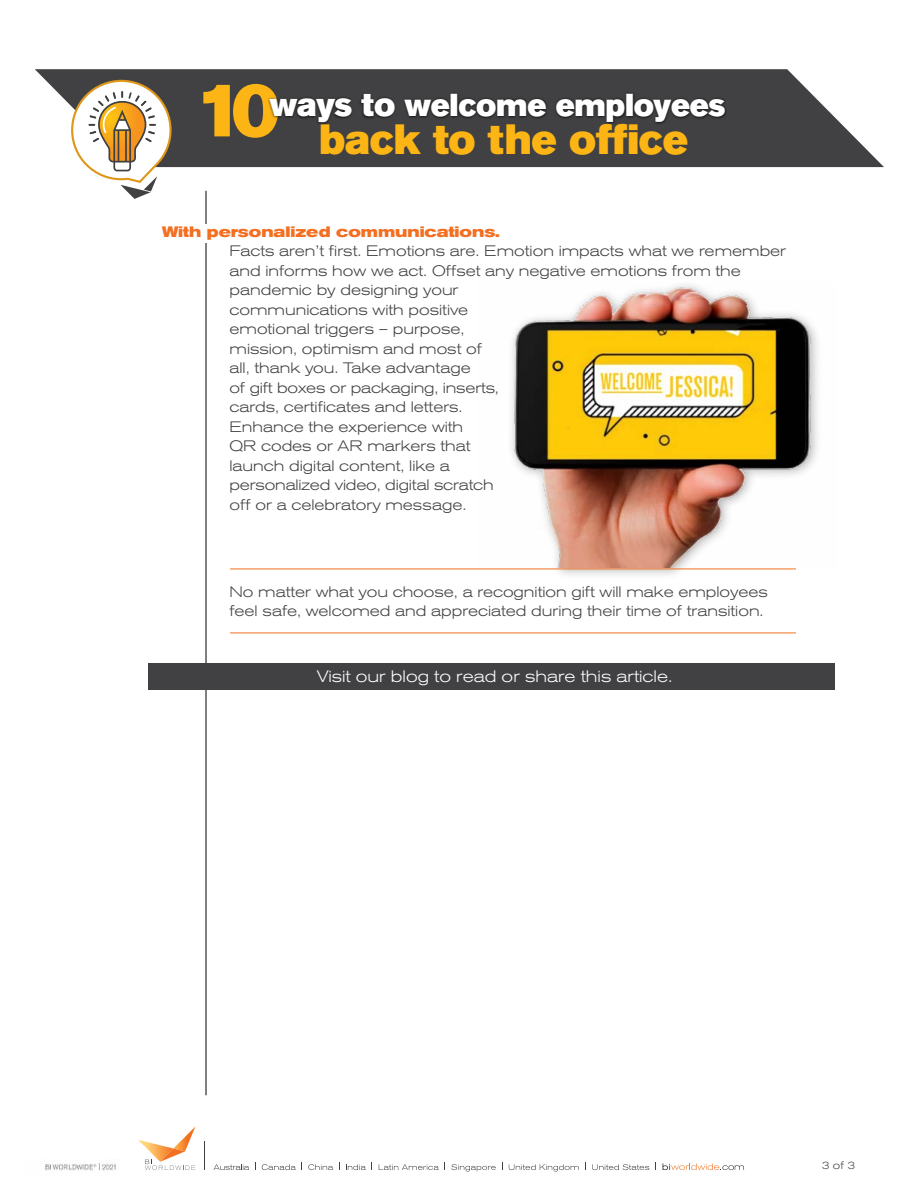
<style>
.page{position:relative;width:918px;height:1188px;background:#fff}
.page>*{position:absolute;margin:0;border:0;box-sizing:border-box;transform-origin:0 0}
.t1{font:42px "Akzidenz Grotesk BE Super";letter-spacing:-.01em;color:#fcb515}
.t2{font:31.5px "Akzidenz Grotesk BE Super";letter-spacing:-.01em;color:#fff}
.t3{font:300 expanded 16.5px "Akzidenz Grotesk BE";color:#fff}
.t4{font:300 expanded 15px/19.5px "Akzidenz Grotesk BE";color:#414042}
.t5{font:700 expanded 15px "Akzidenz Grotesk BE";color:#f36f21}
.t6{font:300 expanded 10.5px "Akzidenz Grotesk BE";color:#414042}
.s1{font-size:33px}
</style>
<div class="page">
<hr style="left:206px;top:191px;width:1px;height:904px;background:#000">
<svg style="left:205px;top:224px;width:586px;height:491px"></svg>
<img style="left:45px;top:1162px;width:71px;height:9px">
<svg style="left:138px;top:1127px;width:57px;height:43px"></svg>
<svg style="left:204px;top:1142px;width:1px;height:28px"></svg>
<svg style="left:214px;top:1164px;width:35px;height:6px"></svg>
<svg style="left:262px;top:1164px;width:34px;height:6px"></svg>
<svg style="left:346px;top:1164px;width:20px;height:6px"></svg>
<svg style="left:379px;top:1164px;width:60px;height:6px"></svg>
<svg style="left:509px;top:1164px;width:70px;height:8px"></svg>
<svg style="left:592px;top:1164px;width:57px;height:6px"></svg>
<svg style="left:662px;top:1163px;width:82px;height:7px"></svg>
<svg style="left:308px;top:1164px;width:25px;height:6px"></svg>
<svg style="left:451px;top:1164px;width:45px;height:8px"></svg>
<div style="left:148px;top:663px;width:687px;height:27px;background:#414042"></div>
<div style="left:507px;top:280px;width:315px;height:300px;background:#000;opacity:.3"></div>
<img style="left:476px;top:282px;width:346px;height:285px">
<hr style="left:230px;top:569px;width:566px;height:1px;background:#f36f21">
<hr style="left:230px;top:633px;width:566px;height:1px;background:#f36f21">
<svg style="left:35px;top:69px;width:849px;height:98px;background:#59585a"></svg>
<div style="left:268px;top:92px;width:459px;height:33px;background:#000;opacity:.75"></div>
<svg style="left:70px;top:79px;width:103px;height:120px"></svg>
<h1 class="t1" style="left:195px;top:114px;width:495px"><sup>10</sup> back to the office</h1>
<h2 class="t2" style="left:270px;top:87px;width:458px"><span class="s1">ways to</span> welcome employees</h2>
<p class="t5" style="left:162px;top:223px;width:339px">With personalized communications.</p>
<p class="t4" style="left:230px;top:241px;width:558px">Facts aren’t first. Emotions are. Emotion impacts what we remember and informs how we act. Offset any negative emotions from the pandemic by designing your<br>communications with positive<br>emotional triggers – purpose,<br>mission, optimism and most of<br>all, thank you. Take advantage<br>of gift boxes or packaging, inserts,<br>cards, certificates and letters.<br>Enhance the experience with<br>QR codes or AR markers that<br>launch digital content, like a<br>personalized video, digital scratch<br>off or a celebratory message.</p>
<p class="t4" style="left:230px;top:582px;width:540px">No matter what you choose, a recognition gift will make employees feel safe, welcomed and appreciated during their time of transition.</p>
<p class="t3" style="left:317px;top:667px;width:357px">Visit our blog to read or share this article.</p>
<p class="t6" style="left:822px;top:1159px;width:35px">3 of 3</p>
</div>
